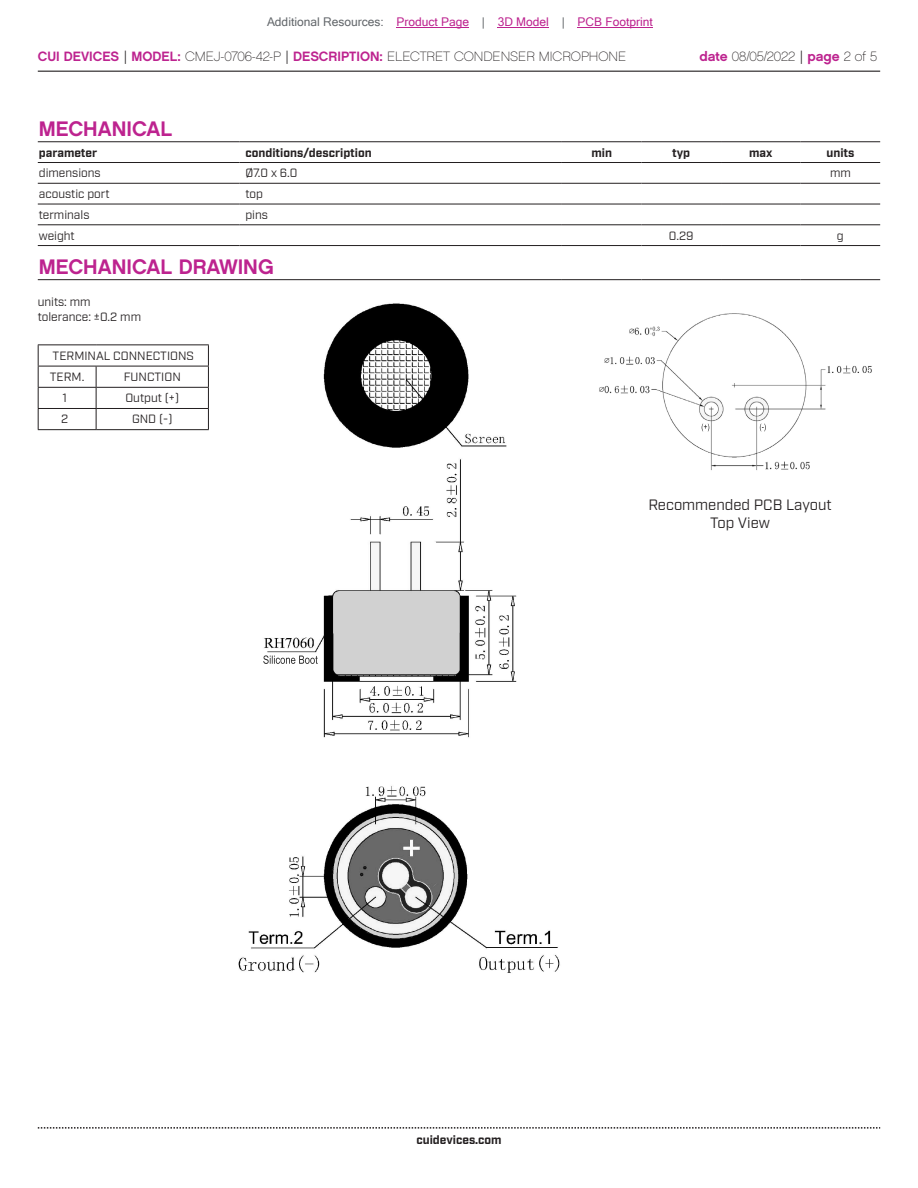
<style>
.page{position:relative;width:918px;height:1188px;background:#fff}
.page>*{position:absolute;margin:0;border:0;box-sizing:border-box;transform-origin:0 0}
.t1{font:21px "Chalet New York Nineteen Sixty";color:#bd238f}
.t2{font:15px/18px "Industry";color:#231f20;text-align:center}
.t3{font:13.5px "Chalet Paris Nineteen Sixty";color:#231f20}
.t4{font:12px/14.4px "Industry";color:#231f20}
.t5{font:700 12px "Industry";color:#231f20}
.t6{font:12px "Microsoft Sans Serif";color:#bd238f}
.s1{color:#63676b}
.s2{font-family:"Chalet New York Nineteen Sixty";color:#bd238f}
.s3{font-family:"Industry"}
</style>
<div class="page">
<hr style="left:38px;top:71px;width:842px;height:1px;background:#231f20">
<svg style="left:38px;top:1127px;width:842px;height:2px"></svg>
<img style="left:238px;top:303px;width:322px;height:670px">
<img style="left:263px;top:655px;width:55px;height:9px">
<img style="left:599px;top:313px;width:273px;height:158px">
<svg style="left:702px;top:424px;width:7px;height:7px"></svg>
<svg style="left:760px;top:424px;width:6px;height:7px"></svg>
<hr style="left:38px;top:344px;width:58px;height:1px;background:#231f20">
<hr style="left:96px;top:344px;width:113px;height:1px;background:#231f20">
<hr style="left:38px;top:366px;width:58px;height:1px;background:#231f20">
<hr style="left:96px;top:366px;width:113px;height:1px;background:#231f20">
<hr style="left:38px;top:387px;width:58px;height:1px;background:#231f20">
<hr style="left:96px;top:387px;width:113px;height:1px;background:#231f20">
<hr style="left:38px;top:408px;width:58px;height:1px;background:#231f20">
<hr style="left:38px;top:429px;width:58px;height:1px;background:#231f20">
<hr style="left:96px;top:408px;width:113px;height:1px;background:#231f20">
<svg style="left:208px;top:345px;width:1px;height:84px"></svg>
<hr style="left:96px;top:429px;width:113px;height:1px;background:#231f20">
<svg style="left:38px;top:345px;width:1px;height:84px"></svg>
<svg style="left:96px;top:366px;width:1px;height:63px"></svg>
<hr style="left:38px;top:141px;width:201px;height:1px;background:#231f20">
<hr style="left:239px;top:141px;width:323px;height:1px;background:#231f20">
<hr style="left:562px;top:141px;width:79px;height:1px;background:#231f20">
<hr style="left:641px;top:141px;width:80px;height:1px;background:#231f20">
<hr style="left:721px;top:141px;width:80px;height:1px;background:#231f20">
<hr style="left:801px;top:141px;width:79px;height:1px;background:#231f20">
<hr style="left:38px;top:162px;width:201px;height:1px;background:#231f20">
<hr style="left:239px;top:162px;width:323px;height:1px;background:#231f20">
<hr style="left:562px;top:162px;width:79px;height:1px;background:#231f20">
<hr style="left:641px;top:162px;width:80px;height:1px;background:#231f20">
<hr style="left:721px;top:162px;width:80px;height:1px;background:#231f20">
<hr style="left:801px;top:162px;width:79px;height:1px;background:#231f20">
<hr style="left:38px;top:183px;width:201px;height:1px;background:#231f20">
<hr style="left:239px;top:183px;width:323px;height:1px;background:#231f20">
<hr style="left:562px;top:183px;width:79px;height:1px;background:#231f20">
<hr style="left:641px;top:183px;width:80px;height:1px;background:#231f20">
<hr style="left:721px;top:183px;width:80px;height:1px;background:#231f20">
<hr style="left:801px;top:183px;width:79px;height:1px;background:#231f20">
<hr style="left:38px;top:204px;width:201px;height:1px;background:#231f20">
<hr style="left:239px;top:204px;width:323px;height:1px;background:#231f20">
<hr style="left:562px;top:204px;width:79px;height:1px;background:#231f20">
<hr style="left:641px;top:204px;width:80px;height:1px;background:#231f20">
<hr style="left:721px;top:204px;width:80px;height:1px;background:#231f20">
<hr style="left:801px;top:204px;width:79px;height:1px;background:#231f20">
<hr style="left:38px;top:224px;width:201px;height:1px;background:#231f20">
<hr style="left:239px;top:224px;width:323px;height:1px;background:#231f20">
<hr style="left:562px;top:224px;width:79px;height:1px;background:#231f20">
<hr style="left:641px;top:224px;width:80px;height:1px;background:#231f20">
<hr style="left:721px;top:224px;width:80px;height:1px;background:#231f20">
<hr style="left:801px;top:224px;width:79px;height:1px;background:#231f20">
<hr style="left:38px;top:245px;width:201px;height:1px;background:#231f20">
<hr style="left:239px;top:245px;width:323px;height:1px;background:#231f20">
<hr style="left:562px;top:245px;width:79px;height:1px;background:#231f20">
<hr style="left:641px;top:245px;width:80px;height:1px;background:#231f20">
<hr style="left:721px;top:245px;width:80px;height:1px;background:#231f20">
<hr style="left:801px;top:245px;width:79px;height:1px;background:#231f20">
<hr style="left:38px;top:279px;width:524px;height:1px;background:#231f20">
<hr style="left:562px;top:279px;width:79px;height:1px;background:#231f20">
<hr style="left:641px;top:279px;width:80px;height:1px;background:#231f20">
<hr style="left:721px;top:279px;width:80px;height:1px;background:#231f20">
<hr style="left:801px;top:279px;width:79px;height:1px;background:#231f20">
<hr style="left:397px;top:27px;width:72px;height:1px;background:#bd238f">
<hr style="left:498px;top:27px;width:51px;height:1px;background:#bd238f">
<hr style="left:578px;top:27px;width:75px;height:1px;background:#bd238f">
<p class="t6" style="left:267px;top:15px;width:387px"><span class="s1">Additional Resources:</span> Product Page <span class="s1">|</span> 3D Model <span class="s1">|</span> PCB Footprint</p>
<p class="t3" style="left:38px;top:48px;width:590px"><span class="s2">CUI DEVICES</span> <span class="s3">|</span> <span class="s2">MODEL:</span> CMEJ-0706-42-P <span class="s3">|</span> <span class="s2">DESCRIPTION:</span> ELECTRET CONDENSER MICROPHONE</p>
<p class="t3" style="left:699px;top:48px;width:179px"><span class="s2">date</span> 08/05/2022 <span class="s3">|</span> <span class="s2">page</span> 2 of 5</p>
<h1 class="t1" style="left:39px;top:115px;width:135px">MECHANICAL</h1>
<p class="t5" style="left:39px;top:145px;width:60px">parameter</p>
<p class="t5" style="left:245px;top:145px;width:128px">conditions/description</p>
<p class="t5" style="left:591px;top:145px;width:22px">min</p>
<p class="t5" style="left:672px;top:145px;width:20px">typ</p>
<p class="t5" style="left:749px;top:145px;width:25px">max</p>
<p class="t5" style="left:827px;top:145px;width:29px">units</p>
<p class="t4" style="left:39px;top:166px;width:63px">dimensions</p>
<p class="t4" style="left:245px;top:166px;width:54px">Ø7.0 x 6.0</p>
<p class="t4" style="left:830px;top:166px;width:22px">mm</p>
<p class="t4" style="left:39px;top:187px;width:72px">acoustic port</p>
<p class="t4" style="left:245px;top:187px;width:19px">top</p>
<p class="t4" style="left:39px;top:208px;width:52px">terminals</p>
<p class="t4" style="left:245px;top:208px;width:24px">pins</p>
<p class="t4" style="left:39px;top:228px;width:37px">weight</p>
<p class="t4" style="left:669px;top:228px;width:26px">0.29</p>
<p class="t4" style="left:837px;top:228px;width:8px">g</p>
<h1 class="t1" style="left:39px;top:253px;width:236px">MECHANICAL DRAWING</h1>
<p class="t4" style="left:38px;top:295px;width:105px">units: mm tolerance: ±0.2 mm</p>
<p class="t4" style="left:50px;top:345px;width:146px;line-height:21.3px">TERMINAL CONNECTIONS<br>TERM.</p>
<p class="t4" style="left:124px;top:370px;width:59px">FUNCTION</p>
<p class="t4" style="left:62px;top:391px;width:6px">1</p>
<p class="t4" style="left:125px;top:391px;width:55px">Output (+)</p>
<p class="t4" style="left:61px;top:412px;width:9px">2</p>
<p class="t4" style="left:132px;top:412px;width:42px">GND (-)</p>
<p class="t2" style="left:648px;top:497px;width:185px">Recommended PCB Layout<br>Top View</p>
<p class="t5" style="left:416px;top:1132px;width:87px">cuidevices.com</p>
</div>
